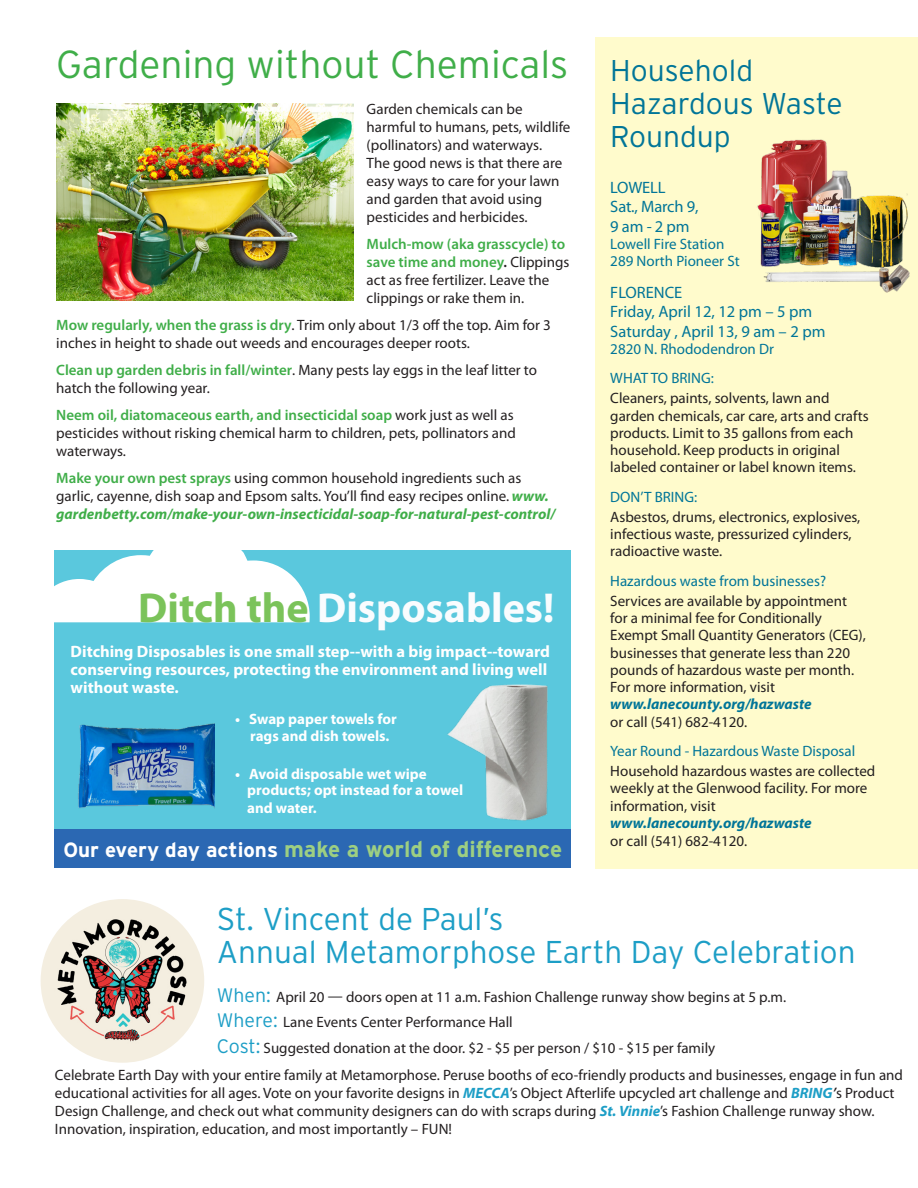
<style>
.page{position:relative;width:918px;height:1188px;background:#fff}
.page>*{position:absolute;margin:0;border:0;box-sizing:border-box;transform-origin:0 0}
.t1{font:700 42px "Myriad Pro";color:#f9fcfe}
.t2{font:300 39px "Interstate";color:#40ae49}
.t3{font:300 31.5px/33px "Interstate";color:#1d9ec6}
.t4{font:300 30px/33px "Interstate";color:#007598}
.t5{font:700 22.5px "Interstate";color:#9dcf82}
.t6{font:700 16.5px/18px "Myriad Pro";color:#fff}
.t7{font:16.5px/19.5px "Myriad Pro";color:#007598}
.heading{font:15px/18px "Myriad Pro";color:#231f20}
.heading-2{font:15px "Myriad Pro";color:#007598}
.t8{font:700 15px/16.5px "Myriad Pro";color:#fff}
.s1{font-weight:600;color:#40ae49}
.s2{font-weight:600}
.s3{font-weight:700;font-style:italic;color:#40ae49}
.s4{color:#7bc35a}
.s5{font-size:20.7px;color:#fff}
.s6{font-weight:700;font-style:italic;color:#007598}
.s7{font-family:"Interstate";font-weight:300;font-size:19.5px;color:#1d9ec6}
.s8{font-weight:700;font-style:italic;color:#1d9ec6}
.s9{font-weight:600;font-style:italic}
</style>
<div class="page">
<div style="left:596px;top:38px;width:322px;height:831px;background:#fffbcc"></div>
<img style="left:41px;top:899px;width:163px;height:164px;border-radius:82px">
<div style="left:54px;top:551px;width:517px;height:317px;background:#5ac8dd"></div>
<svg style="left:54px;top:550px;width:256px;height:72px"></svg>
<div style="left:54px;top:829px;width:517px;height:39px;background:#2b68b3"></div>
<img style="left:447px;top:684px;width:101px;height:137px">
<img style="left:78px;top:723px;width:137px;height:85px">
<img style="left:757px;top:139px;width:153px;height:153px">
<img style="left:57px;top:104px;width:296px;height:196px">
<p class="t2" style="left:56px;top:41px;width:514px">Gardening without Chemicals</p>
<p class="heading" style="left:367px;top:100px;width:205px">Garden chemicals can be harmful to humans, pets, wildlife (pollinators) and waterways.<br>The good news is that there are easy ways to care for your lawn and garden that avoid using pesticides and herbicides.</p>
<p class="heading" style="left:367px;top:235px;width:204px"><span class="s1">Mulch-mow (aka grasscycle) to save time and money</span><span class="s2">.</span> Clippings act as free fertilizer. Leave the clippings or rake them in.</p>
<p class="heading" style="left:56px;top:316px;width:496px"><span class="s1">Mow regularly, when the grass is dry</span>. Trim only about 1/3 off the top. Aim for 3 inches in height to shade out weeds and encourages deeper roots.</p>
<p class="heading" style="left:56px;top:361px;width:482px"><span class="s1">Clean up garden debris in fall/winter</span>. Many pests lay eggs in the leaf litter to hatch the following year.</p>
<p class="heading" style="left:56px;top:406px;width:461px"><span class="s1">Neem oil, diatomaceous earth, and insecticidal soap</span> work just as well as pesticides without risking chemical harm to children, pets, pollinators and waterways.</p>
<p class="heading" style="left:56px;top:469px;width:501px"><span class="s1">Make your own pest sprays</span> using common household ingredients such as garlic, cayenne, dish soap and Epsom salts. You’ll find easy recipes online. <span class="s3">www. gardenbetty.com/make-your-own-insecticidal-soap-for-natural-pest-control/</span></p>
<p class="t1" style="left:138px;top:581px;width:418px"><span class="s4">Ditch the</span> Disposables!</p>
<p class="t6" style="left:71px;top:642px;width:481px">Ditching Disposables is one small step--with a big impact--toward conserving resources, protecting the environment and living well without waste.</p>
<p class="t8" style="left:235px;top:710px;width:163px;text-align:center">• Swap paper towels for rags and dish towels.</p>
<p class="t8" style="left:247px;top:765px;width:218px;text-indent:-12px">• Avoid disposable wet wipe products; opt instead for a towel</p>
<p class="t8" style="left:247px;top:800px;width:71px">and water.</p>
<p class="t5" style="left:63px;top:835px;width:500px"><span class="s5">Our every day actions</span> make a world of difference</p>
<p class="t4" style="left:610px;top:54px;width:234px">Household<br>Hazardous Waste<br>Roundup</p>
<p class="t7" style="left:610px;top:177px;width:57px">LOWELL</p>
<p class="t7" style="left:610px;top:197px;width:90px">Sat., March 9,<br>9 am - 2 pm</p>
<p class="heading-2" style="left:610px;top:235px;width:116px">Lowell Fire Station</p>
<p class="heading-2" style="left:610px;top:252px;width:131px">289 North Pioneer St</p>
<p class="t7" style="left:610px;top:282px;width:204px">FLORENCE<br>Friday, April 12, 12 pm – 5 pm</p>
<p class="t7" style="left:610px;top:321px;width:217px">Saturday , April 13, 9 am – 2 pm</p>
<p class="heading-2" style="left:610px;top:340px;width:165px">2820 N. Rhododendron Dr</p>
<p class="heading-2" style="left:610px;top:369px;width:105px">WHAT TO BRING:</p>
<p class="heading" style="left:610px;top:389px;width:260px;line-height:17.2px">Cleaners, paints, solvents, lawn and garden chemicals, car care, arts and crafts products. Limit to 35 gallons from each household. Keep products in original labeled container or label known items.</p>
<p class="heading-2" style="left:610px;top:487px;width:88px">DON’T BRING:</p>
<p class="heading" style="left:610px;top:508px;width:252px;line-height:17.2px">Asbestos, drums, electronics, explosives, infectious waste, pressurized cylinders, radioactive waste.</p>
<p class="heading-2" style="left:610px;top:571px;width:217px">Hazardous waste from businesses?</p>
<p class="heading" style="left:610px;top:592px;width:257px;line-height:17.2px">Services are available by appointment for a minimal fee for Conditionally Exempt Small Quantity Generators (CEG), businesses that generate less than 220 pounds of hazardous waste per month.<br>For more information, visit <span class="s6">www.lanecounty.org/hazwaste<br></span>or call (541) 682-4120.</p>
<p class="heading-2" style="left:610px;top:742px;width:246px">Year Round - Hazardous Waste Disposal</p>
<p class="heading" style="left:610px;top:762px;width:267px;line-height:17.4px">Household hazardous wastes are collected weekly at the Glenwood facility. For more information, visit <span class="s6">www.lanecounty.org/hazwaste<br></span>or call (541) 682-4120.</p>
<p class="t3" style="left:217px;top:902px;width:640px">St. Vincent de Paul’s<br>Annual Metamorphose Earth Day Celebration</p>
<p class="heading" style="left:217px;top:988px;width:571px"><span class="s7">When:</span> April 20 — doors open at 11 a.m. Fashion Challenge runway show begins at 5 p.m.</p>
<p class="heading" style="left:217px;top:1013px;width:297px"><span class="s7">Where:</span> Lane Events Center Performance Hall</p>
<p class="heading" style="left:217px;top:1039px;width:500px"><span class="s7">Cost:</span> Suggested donation at the door. $2 - $5 per person / $10 - $15 per family</p>
<p class="heading" style="left:55px;top:1066px;width:850px">Celebrate Earth Day with your entire family at Metamorphose. Peruse booths of eco-friendly products and businesses, engage in fun and educational activities for all ages. Vote on your favorite designs in <span class="s8">MECCA</span>’s Object Afterlife upcycled art challenge and <span class="s8">BRING</span><span class="s9">’</span>s Product Design Challenge, and check out what community designers can do with scraps during <span class="s8">St. Vinnie</span>’s Fashion Challenge runway show.<br>Innovation, inspiration, education, and most importantly – FUN!</p>
</div>
